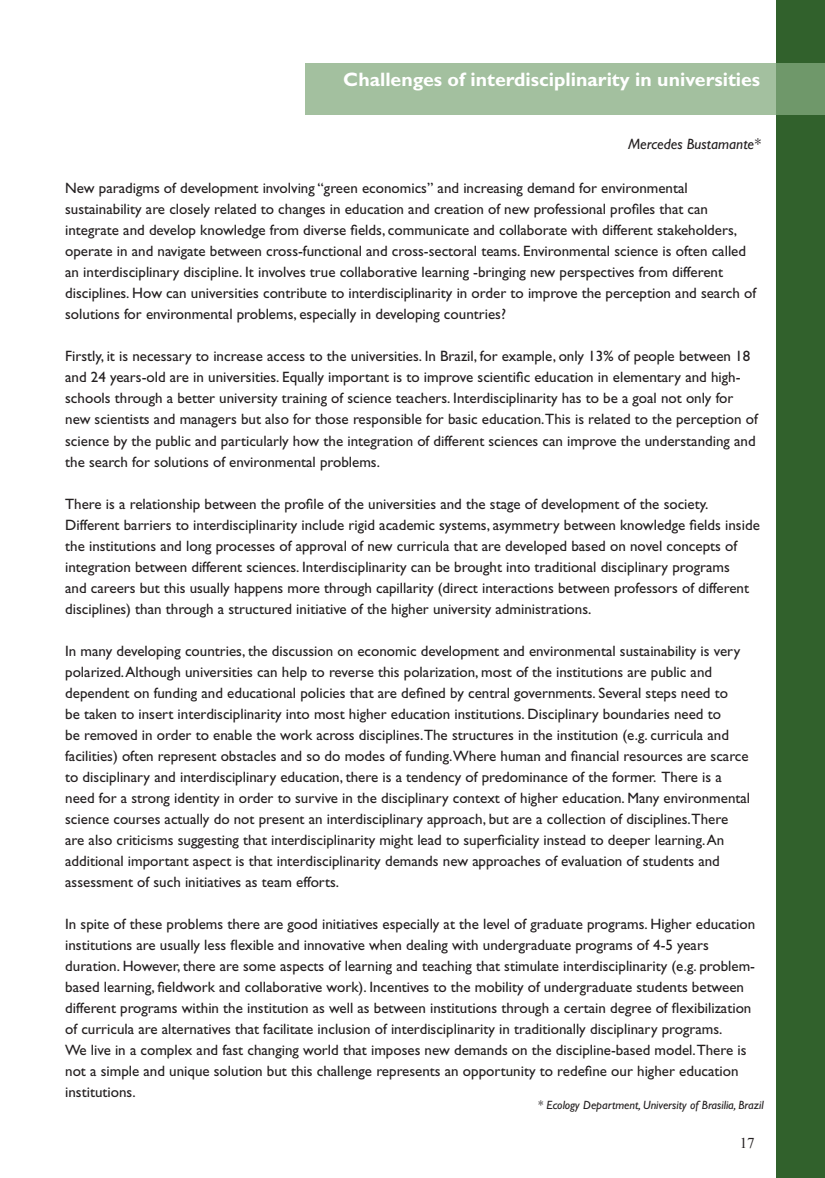
<style>
.page{position:relative;width:825px;height:1178px;background:#fff}
.page>*{position:absolute;margin:0;border:0;box-sizing:border-box;transform-origin:0 0}
.t1{font:700 19.5px "Gill Sans";color:#fff}
.t2{font:15px/21px "Gill Sans";color:#231f20}
.t3{font:italic 15px "Gill Sans";color:#231f20}
.t4{font:15px "Times New Roman";color:#231f20}
.t5{font:italic 12px "Gill Sans";color:#231f20}
</style>
<div class="page">
<div style="left:777px;top:0;width:48px;height:1178px;background:#31612c"></div>
<svg style="left:305px;top:63px;width:520px;height:51px;background:#9ebc9a"></svg>
<h1 class="t1" style="left:343px;top:67px;width:418px">Challenges of interdisciplinarity in universities</h1>
<p class="t3" style="left:628px;top:135px;width:134px">Mercedes Bustamante*</p>
<p class="t2" style="left:65px;top:178px;width:692px">New paradigms of development involving “green economics” and increasing demand for environmental sustainability are closely related to changes in education and creation of new professional profiles that can integrate and develop knowledge from diverse fields, communicate and collaborate with different stakeholders, operate in and navigate between cross-functional and cross-sectoral teams. Environmental science is often called an interdisciplinary discipline. It involves true collaborative learning -bringing new perspectives from different disciplines. How can universities contribute to interdisciplinarity in order to improve the perception and search of solutions for environmental problems, especially in developing countries?</p>
<p class="t2" style="left:65px;top:346px;width:694px">Firstly, it is necessary to increase access to the universities. In Brazil, for example, only 13% of people between 18 and 24 years-old are in universities. Equally important is to improve scientific education in elementary and high&shy;schools through a better university training of science teachers. Interdisciplinarity has to be a goal not only for new scientists and managers but also for those responsible for basic education.This is related to the perception of science by the public and particularly how the integration of different sciences can improve the understanding and the search for solutions of environmental problems.</p>
<p class="t2" style="left:65px;top:493px;width:696px">There is a relationship between the profile of the universities and the stage of development of the society.<br>Different barriers to interdisciplinarity include rigid academic systems, asymmetry between knowledge fields inside the institutions and long processes of approval of new curricula that are developed based on novel concepts of integration between different sciences. Interdisciplinarity can be brought into traditional disciplinary programs<br>and careers but this usually happens more through capillarity (direct interactions between professors of different disciplines) than through a structured initiative of the higher university administrations.</p>
<p class="t2" style="left:65px;top:640px;width:686px">In many developing countries, the discussion on economic development and environmental sustainability is very polarized. Although universities can help to reverse this polarization, most of the institutions are public and dependent on funding and educational policies that are defined by central governments. Several steps need to<br>be taken to insert interdisciplinarity into most higher education institutions. Disciplinary boundaries need to<br>be removed in order to enable the work across disciplines.The structures in the institution (e.g. curricula and facilities) often represent obstacles and so do modes of funding.Where human and financial resources are scarce to disciplinary and interdisciplinary education, there is a tendency of predominance of the former. There is a need for a strong identity in order to survive in the disciplinary context of higher education. Many environmental science courses actually do not present an interdisciplinary approach, but are a collection of disciplines.There are also criticisms suggesting that interdisciplinarity might lead to superficiality instead to deeper learning. An additional important aspect is that interdisciplinarity demands new approaches of evaluation of students and assessment of such initiatives as team efforts.</p>
<p class="t2" style="left:65px;top:913px;width:691px">In spite of these problems there are good initiatives especially at the level of graduate programs. Higher education institutions are usually less flexible and innovative when dealing with undergraduate programs of 4-5 years duration. However, there are some aspects of learning and teaching that stimulate interdisciplinarity (e.g. problem&shy;based learning, fieldwork and collaborative work). Incentives to the mobility of undergraduate students between different programs within the institution as well as between institutions through a certain degree of flexibilization of curricula are alternatives that facilitate inclusion of interdisciplinarity in traditionally disciplinary programs.<br>We live in a complex and fast changing world that imposes new demands on the discipline-based model.There is not a simple and unique solution but this challenge represents an opportunity to redefine our higher education institutions.</p>
<p class="t5" style="left:538px;top:1098px;width:227px">* Ecology Department, University of Brasilia, Brazil</p>
<p class="t4" style="left:740px;top:1134px;width:15px">17</p>
</div>
